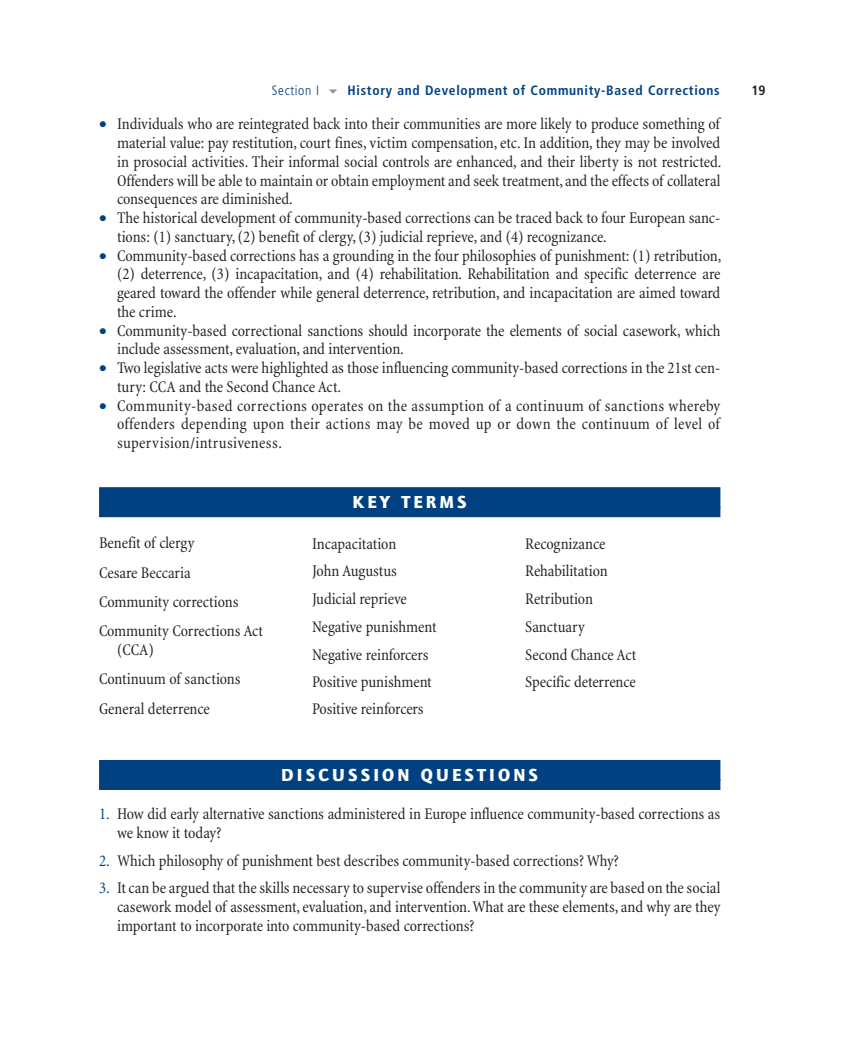
<style>
.page{position:relative;width:851px;height:1040px;background:#fff}
.page>*{position:absolute;margin:0;border:0;box-sizing:border-box;transform-origin:0 0}
.t1{font:900 18px "Quay Sans EF";letter-spacing:.175em;color:#fff}
.t2{font:condensed 16.5px/18.8px "Minion";letter-spacing:-.005em;color:#231f20}
.t3{font:700 condensed 13.5px "Frutiger";letter-spacing:.05em;color:#014181}
.t4{font:300 condensed 13.5px "Frutiger";letter-spacing:.05em;color:#014181}
.t5{font:700 condensed 13.5px "Frutiger";color:#231f20}
.s1{color:#014181}
</style>
<div class="page">
<div style="left:99px;top:487px;width:621px;height:21px;background:#014181"></div>
<div style="left:99px;top:506px;width:621px;height:11px;background:#014181"></div>
<div style="left:99px;top:760px;width:621px;height:21px;background:#014181"></div>
<div style="left:99px;top:779px;width:621px;height:11px;background:#014181"></div>
<p class="t4" style="left:272px;top:85px;width:49px">Section I</p>
<p class="t3" style="left:347px;top:85px;width:373px">History and Development of Community-Based Corrections</p>
<p class="t5" style="left:751px;top:85px;width:16px">19</p>
<p class="t2" style="left:117px;top:116px;width:605px;text-align:justify;text-indent:-18px"><span class="s1">•</span> Individuals who are reintegrated back into their communities are more likely to produce something of material value: pay restitution, court fines, victim compensation, etc. In addition, they may be involved in prosocial activities. Their informal social controls are enhanced, and their liberty is not restricted.<br>Offenders will be able to maintain or obtain employment and seek treatment, and the effects of collateral consequences are diminished.</p>
<p class="t2" style="left:117px;top:210px;width:604px;text-indent:-18px"><span class="s1">•</span> The historical development of community-based corrections can be traced back to four European sanc&shy;tions: (1) sanctuary, (2) benefit of clergy, (3) judicial reprieve, and (4) recognizance.</p>
<p class="t2" style="left:117px;top:247px;width:605px;text-align:justify;text-indent:-18px"><span class="s1">•</span> Community-based corrections has a grounding in the four philosophies of punishment: (1) retribution, (2) deterrence, (3) incapacitation, and (4) rehabilitation. Rehabilitation and specific deterrence are geared toward the offender while general deterrence, retribution, and incapacitation are aimed toward the crime.</p>
<p class="t2" style="left:117px;top:322px;width:605px;text-indent:-18px"><span class="s1">•</span> Community-based correctional sanctions should incorporate the elements of social casework, which include assessment, evaluation, and intervention.</p>
<p class="t2" style="left:117px;top:360px;width:605px;text-indent:-18px"><span class="s1">•</span> Two legislative acts were highlighted as those influencing community-based corrections in the 21st cen&shy;tury: CCA and the Second Chance Act.</p>
<p class="t2" style="left:117px;top:397px;width:604px;text-align:justify;text-indent:-18px"><span class="s1">•</span> Community-based corrections operates on the assumption of a continuum of sanctions whereby offenders depending upon their actions may be moved up or down the continuum of level of supervision/intrusiveness.</p>
<p class="t2" style="left:99px;top:530px;width:165px;line-height:29.2px">Benefit of clergy<br>Cesare Beccaria<br>Community corrections<br>Community Corrections Act</p>
<p class="t2" style="left:99px;top:636px;width:143px;line-height:29.2px;text-indent:18px">(CCA)<br>Continuum of sanctions<br>General deterrence</p>
<p class="t1" style="left:352px;top:495px;width:116px">KEY TERMS</p>
<p class="t2" style="left:312px;top:531px;width:126px;line-height:27.6px">Incapacitation<br>John Augustus<br>Judicial reprieve<br>Negative punishment<br>Negative reinforcers<br>Positive punishment<br>Positive reinforcers</p>
<p class="t2" style="left:525px;top:531px;width:112px;line-height:27.8px">Recognizance<br>Rehabilitation<br>Retribution<br>Sanctuary<br>Second Chance Act<br>Specific deterrence</p>
<p class="t1" style="left:281px;top:768px;width:258px">DISCUSSION QUESTIONS</p>
<p class="t2" style="left:117px;top:805px;width:604px;text-indent:-18px"><span class="s1">1.</span> How did early alternative sanctions administered in Europe influence community-based corrections as we know it today?</p>
<p class="t2" style="left:99px;top:852px;width:521px"><span class="s1">2.</span> Which philosophy of punishment best describes community-based corrections? Why?</p>
<p class="t2" style="left:117px;top:880px;width:605px;text-align:justify;text-indent:-18px"><span class="s1">3.</span> It can be argued that the skills necessary to supervise offenders in the community are based on the social casework model of assessment, evaluation, and intervention. What are these elements, and why are they important to incorporate into community-based corrections?</p>
</div>
